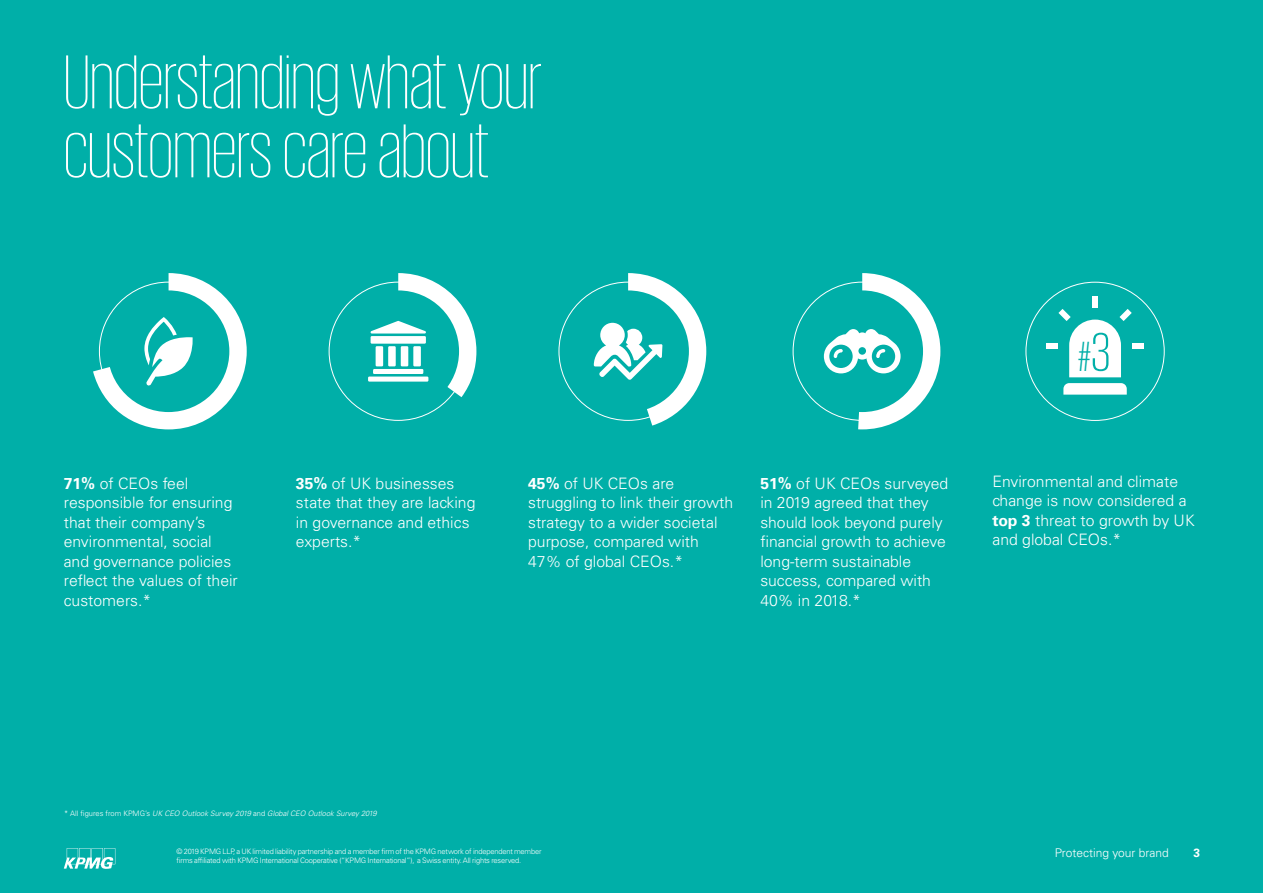
<style>
.page{position:relative;width:1263px;height:893px;background:#00afa8}
.page>*{position:absolute;margin:0;border:0;box-sizing:border-box;transform-origin:0 0}
.t1{font:200 78px/69px "KPMG";color:#fff}
.t2{font:300 43.5px "KPMG";color:#00afa8}
.t3{font:300 15.75px/19.5px "Univers LT Std";color:#fff}
.t4{font:300 12px "Univers LT Std";color:#fff}
.t5{font:700 12px "Univers LT Std";color:#fff}
.t6{font:300 7.5px "Univers LT Std";letter-spacing:-.025em;color:#fff}
.t7{font:italic 300 7.5px "Univers LT Std";color:#fff}
.s1{font-size:55.95px}
.s2{font-weight:700}
.s3{font-style:normal}
</style>
<div class="page">
<svg style="left:558px;top:273px;width:148px;height:153px"></svg>
<svg style="left:93px;top:273px;width:154px;height:156px"></svg>
<svg style="left:328px;top:273px;width:148px;height:148px"></svg>
<svg style="left:792px;top:273px;width:148px;height:156px"></svg>
<div style="left:1046px;top:343px;width:12px;height:5px;background:#fff"></div>
<div style="left:1132px;top:343px;width:12px;height:5px;background:#fff"></div>
<div style="left:1092px;top:296px;width:6px;height:12px;background:#fff"></div>
<svg style="left:1063px;top:383px;width:64px;height:12px"></svg>
<svg style="left:1058px;top:309px;width:74px;height:68px"></svg>
<svg style="left:64px;top:848px;width:51px;height:21px"></svg>
<h1 class="t1" style="left:64px;top:46px;width:480px">Understanding what your customers care about</h1>
<h2 class="t2" style="left:1078px;top:335px;width:34px">#<span class="s1">3</span></h2>
<p class="t3" style="left:64px;top:473px;width:176px"><span class="s2">71%</span> of CEOs feel responsible for ensuring that their company’s environmental, social and governance policies reflect the values of their customers.*</p>
<p class="t3" style="left:296px;top:473px;width:181px"><span class="s2">35%</span> of UK businesses state that they are lacking in governance and ethics experts.*</p>
<p class="t3" style="left:528px;top:473px;width:206px"><span class="s2">45%</span> of UK CEOs are struggling to link their growth strategy to a wider societal purpose, compared with<br>47% of global CEOs.*</p>
<p class="t3" style="left:760px;top:473px;width:189px"><span class="s2">51%</span> of UK CEOs surveyed in 2019 agreed that they should look beyond purely financial growth to achieve long-term sustainable success, compared with<br>40% in 2018.*</p>
<p class="t3" style="left:992px;top:472px;width:204px">Environmental and climate change is now considered a <span class="s2">top 3</span> threat to growth by UK and global CEOs.*</p>
<p class="t7" style="left:64px;top:809px;width:314px"><span class="s3">* All figures from KPMG’s</span> UK CEO Outlook Survey 2019 <span class="s3">and</span> Global CEO Outlook Survey 2019</p>
<p class="t6" style="left:176px;top:846px;width:367px">© 2019 KPMG LLP, a UK limited liability partnership and a member firm of the KPMG network of independent member</p>
<p class="t4" style="left:1055px;top:845px;width:116px">Protecting your brand</p>
<p class="t5" style="left:1193px;top:845px;width:8px">3</p>
<p class="t6" style="left:176px;top:855px;width:346px">firms affiliated with KPMG International Cooperative (“KPMG International”), a Swiss entity. All rights reserved.</p>
</div>
